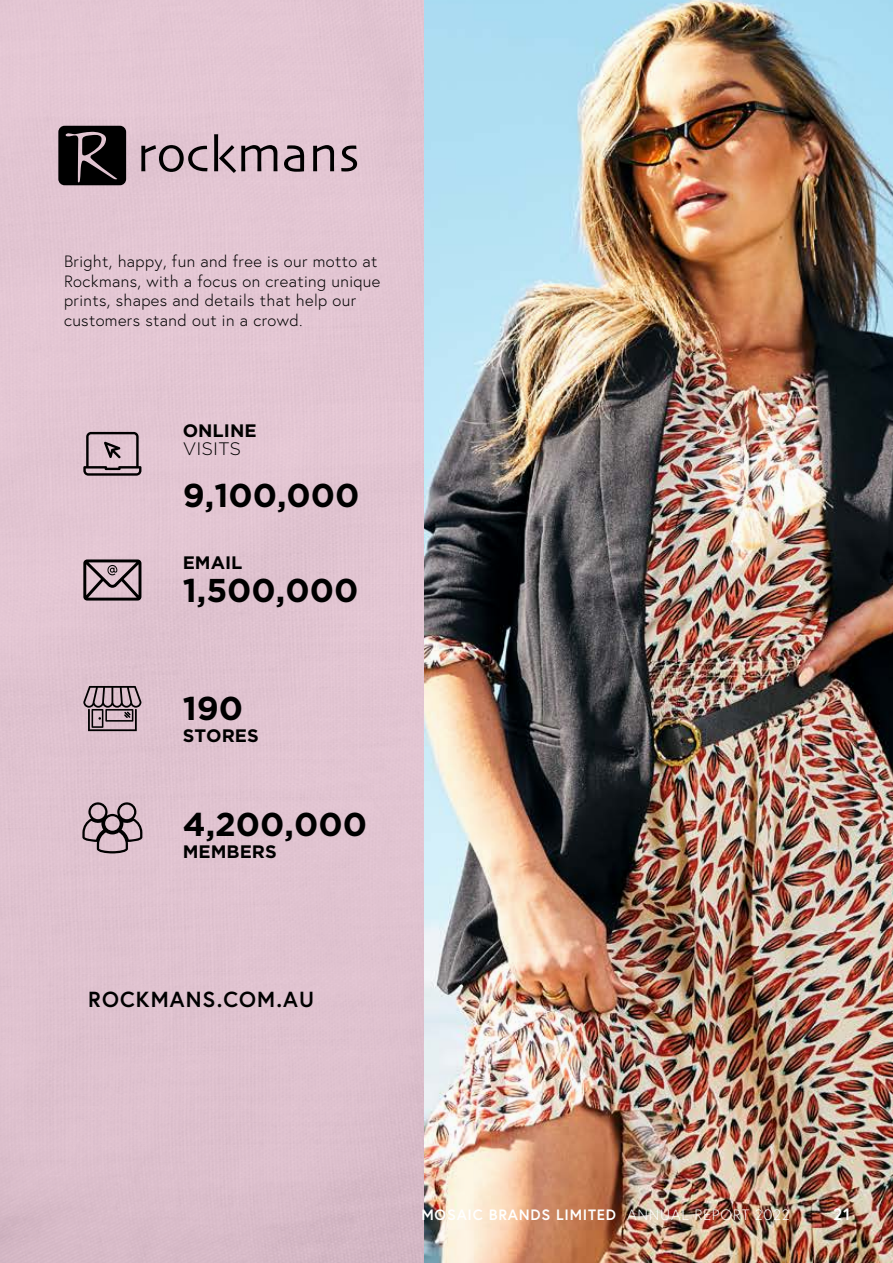
<style>
.page{position:relative;width:893px;height:1263px;background:#e1c3d0}
.page>*{position:absolute;margin:0;border:0;box-sizing:border-box;transform-origin:0 0}
.t1{font:700 33px "Gotham";color:#000}
.t2{font:700 21.75px "Europa";letter-spacing:.05em;color:#000}
.t3{font:700 18px "Gotham";color:#000}
.t4{font:300 18px "Gotham";color:#000}
.t5{font:700 16.5px "Europa";color:#fff}
.t6{font:300 16.35px/19.6px "Europa";letter-spacing:.025em;color:#000}
.t7{font:700 15px "Europa";letter-spacing:.05em;color:#fff}
.s1{font-weight:300}
</style>
<div class="page">
<img style="left:425px;top:0;width:468px;height:1263px">
<svg style="left:82px;top:802px;width:60px;height:51px"></svg>
<svg style="left:83px;top:686px;width:58px;height:45px"></svg>
<svg style="left:83px;top:559px;width:58px;height:41px"></svg>
<svg style="left:83px;top:432px;width:58px;height:44px"></svg>
<svg style="left:141px;top:145px;width:67px;height:27px"></svg>
<svg style="left:214px;top:134px;width:63px;height:39px"></svg>
<svg style="left:284px;top:145px;width:20px;height:27px"></svg>
<svg style="left:313px;top:145px;width:21px;height:26px"></svg>
<svg style="left:341px;top:146px;width:16px;height:25px"></svg>
<svg style="left:58px;top:126px;width:68px;height:59px;background:#1f1b1d"></svg>
<p class="t6" style="left:64px;top:251px;width:318px">Bright, happy, fun and free is our motto at Rockmans, with a focus on creating unique prints, shapes and details that help our customers stand out in a crowd.</p>
<p class="t3" style="left:183px;top:418px;width:75px">ONLINE</p>
<p class="t4" style="left:183px;top:437px;width:60px">VISITS</p>
<h1 class="t1" style="left:183px;top:474px;width:178px">9,100,000</h1>
<p class="t3" style="left:183px;top:551px;width:61px">EMAIL</p>
<h1 class="t1" style="left:183px;top:568px;width:177px">1,500,000</h1>
<h1 class="t1" style="left:183px;top:686px;width:62px">190</h1>
<p class="t3" style="left:183px;top:724px;width:77px">STORES</p>
<h1 class="t1" style="left:183px;top:802px;width:186px">4,200,000</h1>
<p class="t3" style="left:183px;top:840px;width:95px">MEMBERS</p>
<h2 class="t2" style="left:88px;top:984px;width:227px">ROCKMANS.COM.AU</h2>
<p class="t7" style="left:421px;top:1205px;width:370px">MOSAIC BRANDS LIMITED <span class="s1">ANNUAL REPORT 2022</span></p>
<p class="t5" style="left:833px;top:1203px;width:19px">21</p>
</div>
